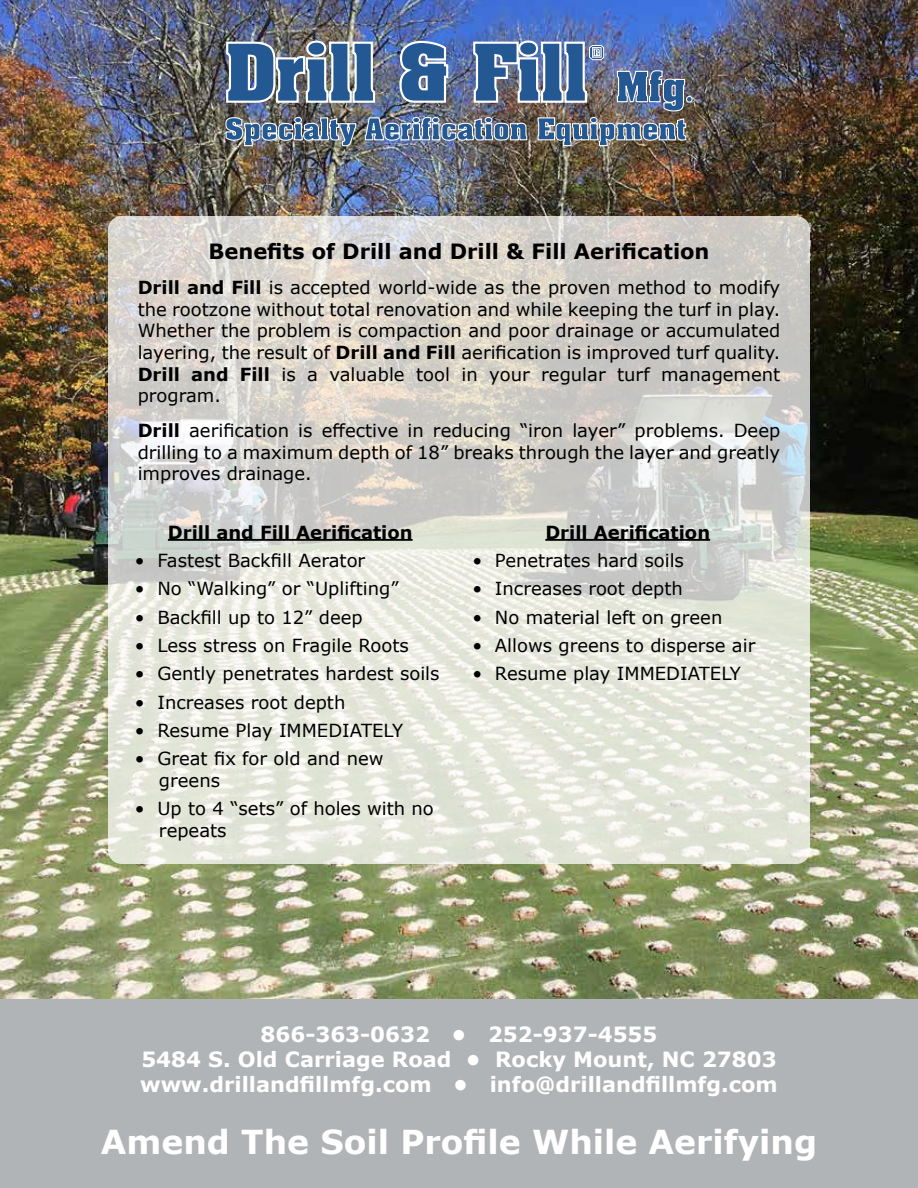
<style>
.page{position:relative;width:918px;height:1188px;background:#fff}
.page>*{position:absolute;margin:0;border:0;box-sizing:border-box;transform-origin:0 0}
.t1{font:700 33px "Verdana";color:#fff}
.t2{font:700 21px/25.2px "Verdana";color:#fff;text-align:center}
.t3{font:700 21px "Verdana";color:#000}
.t4{font:18px/21.6px "Verdana";color:#000;text-align:justify}
.t5{font:700 18px "Verdana";color:#000}
.s1{font-weight:700}
</style>
<div class="page">
<img style="left:0;top:0;width:918px;height:999px">
<svg style="left:108px;top:216px;width:702px;height:648px;background:#dddcd5"></svg>
<div style="left:0;top:999px;width:918px;height:189px;background:#b1b4b6"></div>
<img style="left:225px;top:40px;width:468px;height:106px">
<hr style="left:168px;top:539px;width:245px;height:2px;background:#000">
<hr style="left:545px;top:539px;width:165px;height:2px;background:#000">
<p class="t3" style="left:208px;top:237px;width:503px">Benefits of Drill and Drill &amp; Fill Aerification</p>
<p class="t4" style="left:138px;top:277px;width:644px"><span class="s1">Drill and Fill</span> is accepted world-wide as the proven method to modify the rootzone without total renovation and while keeping the turf in play.<br>Whether the problem is compaction and poor drainage or accumulated layering, the result of <span class="s1">Drill and Fill</span> aerification is improved turf quality.<br><span class="s1">Drill and Fill</span> is a valuable tool in your regular turf management program.</p>
<p class="t4" style="left:138px;top:420px;width:644px"><span class="s1">Drill</span> aerification is effective in reducing “iron layer” problems. Deep drilling to a maximum depth of 18” breaks through the layer and greatly improves drainage.</p>
<p class="t5" style="left:168px;top:519px;width:246px">Drill and Fill Aerification</p>
<p class="t4" style="left:135px;top:549px;width:232px">• Fastest Backfill Aerator</p>
<p class="t4" style="left:135px;top:578px;width:265px">• No “Walking” or “Uplifting”</p>
<p class="t4" style="left:135px;top:606px;width:229px">• Backfill up to 12” deep</p>
<p class="t4" style="left:135px;top:635px;width:275px">• Less stress on Fragile Roots</p>
<p class="t4" style="left:135px;top:663px;width:306px">• Gently penetrates hardest soils</p>
<p class="t4" style="left:135px;top:691px;width:212px">• Increases root depth</p>
<p class="t4" style="left:135px;top:720px;width:270px">• Resume Play IMMEDIATELY</p>
<p class="t4" style="left:159px;top:748px;width:226px;text-indent:-24px">• Great fix for old and new greens</p>
<p class="t4" style="left:159px;top:798px;width:276px;text-indent:-24px">• Up to 4 “sets” of holes with no repeats</p>
<p class="t5" style="left:545px;top:519px;width:166px">Drill Aerification</p>
<p class="t4" style="left:473px;top:549px;width:213px">• Penetrates hard soils</p>
<p class="t4" style="left:473px;top:578px;width:212px">• Increases root depth</p>
<p class="t4" style="left:473px;top:606px;width:251px">• No material left on green</p>
<p class="t4" style="left:473px;top:635px;width:284px">• Allows greens to disperse air</p>
<p class="t4" style="left:473px;top:663px;width:270px">• Resume play IMMEDIATELY</p>
<p class="t2" style="left:140px;top:1021px;width:639px">866-363-0632 • 252-937-4555<br>5484 S. Old Carriage Road • Rocky Mount, NC 27803 www.drillandfillmfg.com • info@drillandfillmfg.com</p>
<h1 class="t1" style="left:101px;top:1119px;width:718px">Amend The Soil Profile While Aerifying</h1>
</div>
